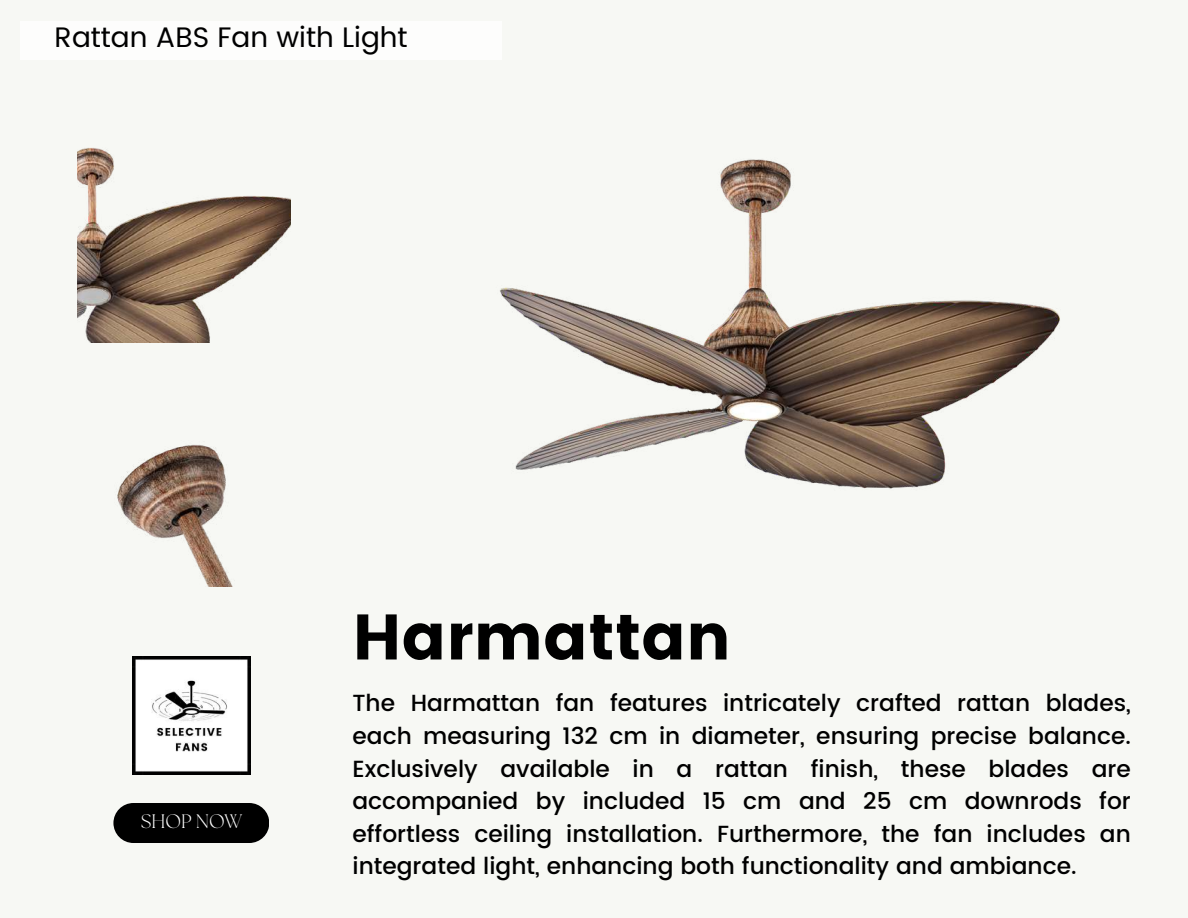
<style>
.page{position:relative;width:1188px;height:918px;background:#f7f8f4}
.page>*{position:absolute;margin:0;border:0;box-sizing:border-box;transform-origin:0 0}
.t1{font:64.2px "Poppins";color:#000}
.t2{font:28.2px "Poppins";color:#000}
.t3{font:500 23.25px/32.7px "Poppins";color:#000;text-align:justify}
.t4{font:300 19.5px "The Seasons";color:#fff}
</style>
<div class="page">
<img style="left:500px;top:159px;width:560px;height:330px">
<div style="left:20px;top:21px;width:482px;height:38px;background:#fff"></div>
<img style="left:78px;top:148px;width:213px;height:194px">
<img style="left:117px;top:445px;width:116px;height:142px">
<div style="left:113px;top:803px;width:156px;height:40px;background:#000;border-radius:20px"></div>
<img style="left:132px;top:657px;width:118px;height:118px">
<p class="t2" style="left:55px;top:21px;width:355px">Rattan ABS Fan with Light</p>
<p class="t4" style="left:141px;top:813px;width:103px">SHOP NOW</p>
<h1 class="t1" style="left:353px;top:600px;width:380px">Harmattan</h1>
<p class="t3" style="left:353px;top:687px;width:780px">The Harmattan fan features intricately crafted rattan blades, each measuring 132 cm in diameter, ensuring precise balance.<br>Exclusively available in a rattan finish, these blades are accompanied by included 15 cm and 25 cm downrods for effortless ceiling installation. Furthermore, the fan includes an integrated light, enhancing both functionality and ambiance.</p>
</div>
